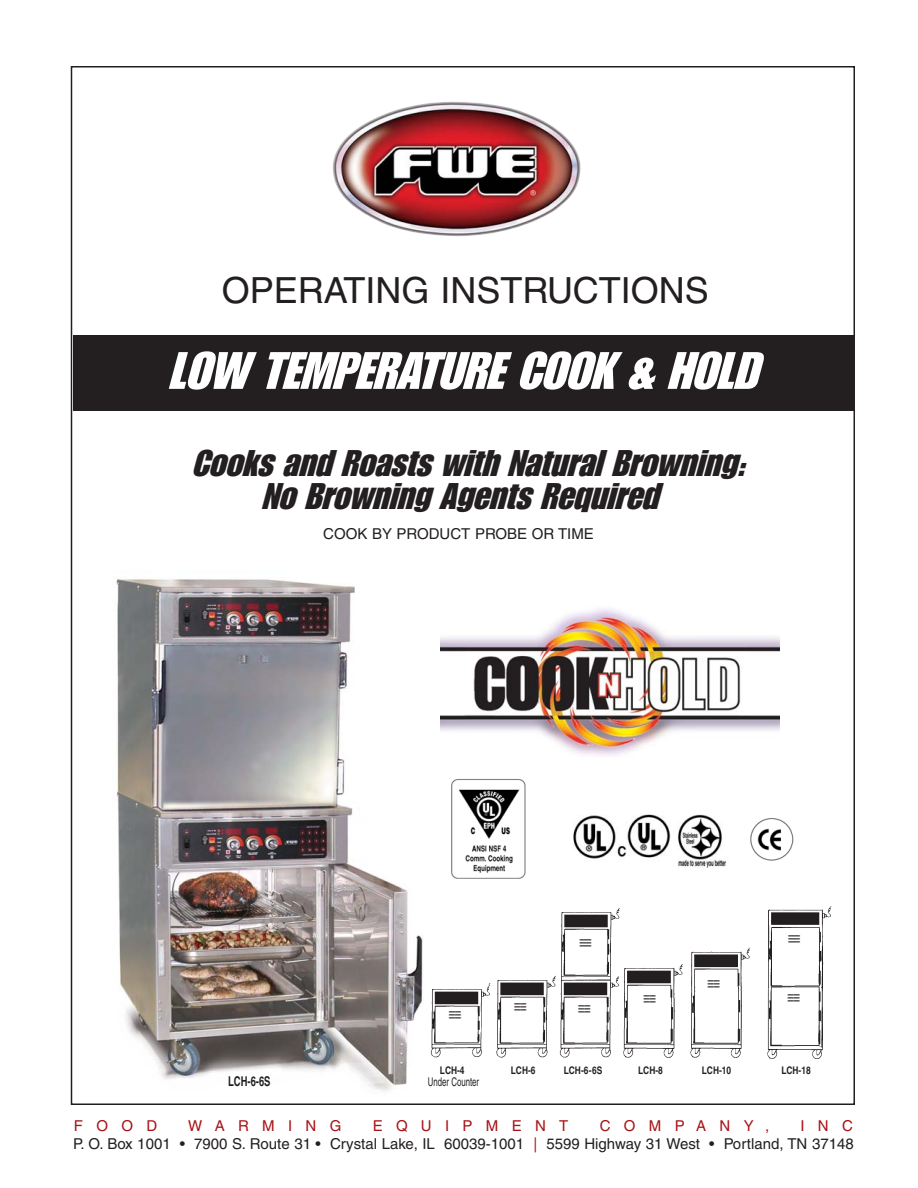
<style>
.page{position:relative;width:918px;height:1188px;background:#fff}
.page>*{position:absolute;margin:0;border:0;box-sizing:border-box;transform-origin:0 0}
.t1{font:italic 51px "Short Haul S Si";color:#fff}
.t2{font:italic 36px/33px "Short Haul S Si";color:#231f20;text-align:center}
.t3{font:36px "Helvetica";color:#231f20}
.t4{font:15px/18px "Helvetica";color:#231f20;text-align:right}
.t5{font:15px "Helvetica";color:#231f20;scale:.7 1}
.t6{font:15px "Helvetica";letter-spacing:.89em;color:#a81317}
.t7{font:700 13.5px "Helvetica";color:#231f20;scale:.7 1}
.t8{font:12px "Helvetica";color:#231f20;scale:.65 1}
.t9{font:700 10.5px "Helvetica";color:#231f20;scale:.8 1}
.s1{color:#a81317}
</style>
<div class="page">
<img style="left:116px;top:579px;width:307px;height:512px">
<div style="left:73px;top:335px;width:781px;height:76px;background:#231f20"></div>
<img style="left:573px;top:814px;width:154px;height:54px">
<img style="left:747px;top:815px;width:51px;height:52px;border-radius:50%">
<img style="left:332px;top:102px;width:249px;height:134px">
<img style="left:440px;top:608px;width:340px;height:148px">
<img style="left:767px;top:906px;width:65px;height:153px">
<img style="left:430px;top:908px;width:321px;height:150px">
<img style="left:451px;top:779px;width:75px;height:100px">
<h2 class="t3" style="left:222px;top:277px;width:489px">OPERATING INSTRUCTIONS</h2>
<h1 class="t1" style="left:168px;top:353px;width:602px">LOW TEMPERATURE COOK &amp; HOLD</h1>
<h2 class="t2" style="left:191px;top:448px;width:563px">Cooks and Roasts with NaturalBrowning:<br>No Browning Agents Required</h2>
<p class="t4" style="left:323px;top:526px;width:272px">COOK BY PRODUCT PROBE OR TIME</p>
<p class="t7" style="left:228px;top:1077px;width:62px">LCH-6-6S</p>
<p class="t5" style="left:449px;top:1006px;width:18px">––</p>
<p class="t5" style="left:449px;top:1010px;width:18px">––––</p>
<p class="t5" style="left:515px;top:997px;width:18px">––</p>
<p class="t5" style="left:515px;top:1001px;width:18px">––––</p>
<p class="t5" style="left:580px;top:936px;width:18px">––––––</p>
<p class="t5" style="left:579px;top:1002px;width:18px">––––––</p>
<p class="t5" style="left:644px;top:992px;width:18px">––––––</p>
<p class="t5" style="left:708px;top:977px;width:18px">––––––</p>
<p class="t5" style="left:788px;top:932px;width:18px">––––––</p>
<p class="t5" style="left:788px;top:991px;width:18px">––––––</p>
<p class="t9" style="left:440px;top:1067px;width:32px">LCH-4</p>
<p class="t9" style="left:511px;top:1067px;width:32px">LCH-6</p>
<p class="t9" style="left:564px;top:1067px;width:50px">LCH-6-6S</p>
<p class="t9" style="left:638px;top:1067px;width:32px">LCH-8</p>
<p class="t9" style="left:702px;top:1067px;width:38px">LCH-10</p>
<p class="t9" style="left:781px;top:1067px;width:38px">LCH-18</p>
<p class="t8" style="left:428px;top:1078px;width:81px">Under Counter</p>
<p class="t4" style="left:73px;top:1118px;width:782px"><span class="s1">INC<br></span>P. O. Box 1001 • 7900 S. Route 31 • Crystal Lake, IL 60039-1001 <span class="s1">|</span> 5599 Highway 31 West • Portland, TN 37148</p>
<p class="t6" style="left:74px;top:1120px;width:85px">FOOD</p>
<p class="t6" style="left:188px;top:1120px;width:155px">WARMING</p>
<p class="t6" style="left:373px;top:1120px;width:197px">EQUIPMENT</p>
<p class="t6" style="left:600px;top:1120px;width:171px">COMPANY,</p>
</div>
